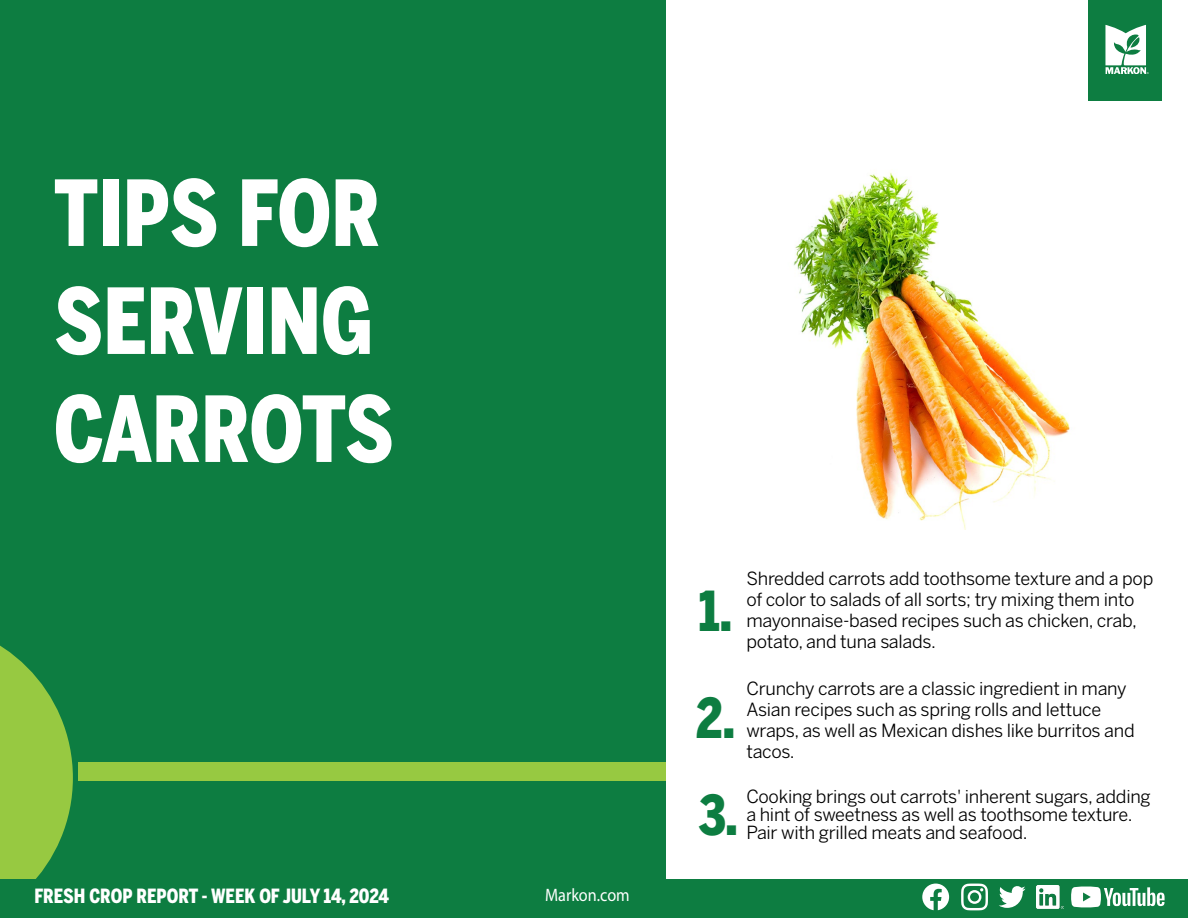
<style>
.page{position:relative;width:1188px;height:918px;background:#fff}
.page>*{position:absolute;margin:0;border:0;box-sizing:border-box;transform-origin:0 0}
.t1{font:900 90px/108px "Benton Sans Cond";color:#fff;scale:.9 1}
.t2{font:900 54.6px/107.2px "Benton Sans Cond";color:#0d7d41;scale:.9 1}
.t3{font:900 19.5px "Benton Sans Cond";color:#fff;scale:.9 1}
.t4{font:18px/21px "Benton Sans";letter-spacing:-.015em;color:#000}
.t5{font:18px "Myriad Pro";color:#fff;scale:.9 1}
</style>
<div class="page">
<img style="left:793px;top:172px;width:277px;height:357px">
<div style="left:0;top:0;width:665px;height:918px;background:#0d7d41"></div>
<svg style="left:0;top:645px;width:73px;height:234px"></svg>
<div style="left:78px;top:763px;width:587px;height:18px;background:#97c941"></div>
<div style="left:0;top:879px;width:1188px;height:39px;background:#0d7d41"></div>
<svg style="left:922px;top:884px;width:27px;height:26px"></svg>
<svg style="left:961px;top:884px;width:27px;height:26px"></svg>
<svg style="left:999px;top:886px;width:27px;height:22px"></svg>
<img style="left:1036px;top:886px;width:27px;height:22px">
<svg style="left:1071px;top:887px;width:94px;height:20px"></svg>
<div style="left:1089px;top:0;width:73px;height:100px;background:#0d7d41"></div>
<svg style="left:1105px;top:25px;width:44px;height:48px"></svg>
<h1 class="t1" style="left:54px;top:159px;width:379px">TIPS FOR<br>SERVING<br>CARROTS</h1>
<p class="t3" style="left:34px;top:884px;width:396px">FRESH CROP REPORT - WEEK OF JULY 14, 2024</p>
<p class="t5" style="left:545px;top:883px;width:96px">Markon.com</p>
<h2 class="t2" style="left:696px;top:557px;width:45px">1.<br>2.</h2>
<h2 class="t2" style="left:699px;top:761px;width:44px">3.</h2>
<p class="t4" style="left:746px;top:567px;width:408px">Shredded carrots add toothsome texture and a pop of color to salads of all sorts; try mixing them into mayonnaise-based recipes such as chicken, crab, potato, and tuna salads.</p>
<p class="t4" style="left:746px;top:678px;width:390px">Crunchy carrots are a classic ingredient in many Asian recipes such as spring rolls and lettuce wraps, as well as Mexican dishes like burritos and tacos.</p>
<p class="t4" style="left:746px;top:787px;width:406px;line-height:18px">Cooking brings out carrots' inherent sugars, adding a hint of sweetness as well as toothsome texture.<br>Pair with grilled meats and seafood.</p>
</div>
